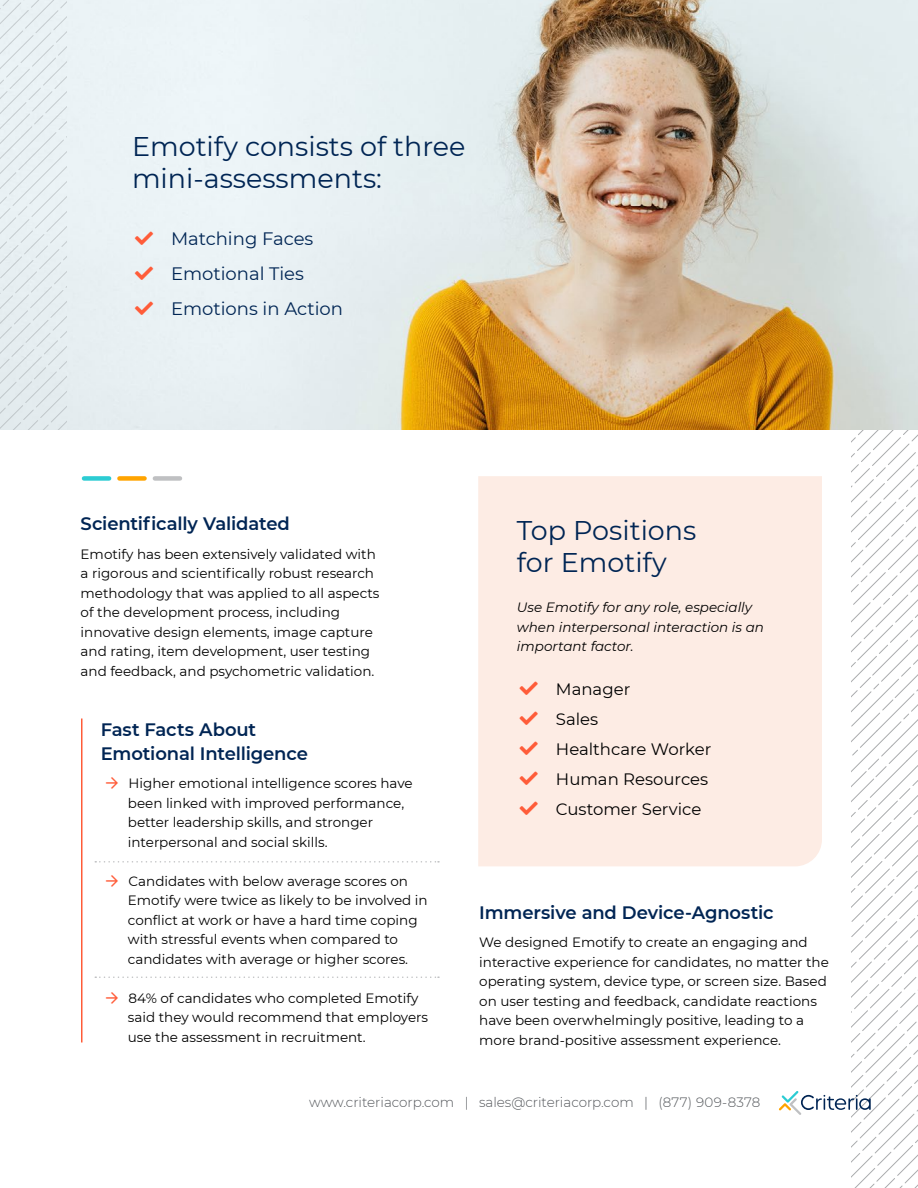
<style>
.page{position:relative;width:918px;height:1188px;background:#fff}
.page>*{position:absolute;margin:0;border:0;box-sizing:border-box;transform-origin:0 0}
.t1{font:27px/32.4px "Montserrat";color:#002554}
.t2{font:600 18px/24px "Montserrat";letter-spacing:-.01em;color:#002554}
.t3{font:18px/35.1px "Montserrat";color:#002554}
.t4{font:16.5px/30px "Montserrat";color:#000}
.t5{font:13.5px/19.5px "Montserrat";color:#000}
.t6{font:italic 13.5px/19.5px "Montserrat";color:#000}
.t7{font:300 13.5px "Montserrat";color:#53565a}
.s1{color:#ff5c39}
</style>
<div class="page">
<div style="left:84px;top:476px;width:25px;height:5px;background:#2cccd3"></div>
<div style="left:119px;top:476px;width:26px;height:5px;background:#ffa400"></div>
<div style="left:155px;top:476px;width:25px;height:5px;background:#bfc0c2"></div>
<div style="left:478px;top:476px;width:301px;height:390px;background:#fdece4"></div>
<svg style="left:95px;top:861px;width:344px;height:2px"></svg>
<svg style="left:95px;top:976px;width:344px;height:2px"></svg>
<hr style="left:81px;top:719px;width:1px;height:324px;background:#ff5c39">
<svg style="left:779px;top:430px;width:139px;height:758px"></svg>
<img style="left:67px;top:0;width:851px;height:430px">
<svg style="left:0;top:0;width:67px;height:430px;background:#e4ecef"></svg>
<svg style="left:520px;top:681px;width:18px;height:14px"></svg>
<svg style="left:520px;top:711px;width:18px;height:14px"></svg>
<svg style="left:520px;top:741px;width:18px;height:14px"></svg>
<svg style="left:520px;top:771px;width:18px;height:14px"></svg>
<svg style="left:520px;top:801px;width:18px;height:14px"></svg>
<svg style="left:135px;top:231px;width:18px;height:14px"></svg>
<svg style="left:135px;top:266px;width:18px;height:14px"></svg>
<svg style="left:135px;top:301px;width:18px;height:14px"></svg>
<h1 class="t1" style="left:132px;top:129px;width:335px">Emotify consists of three mini-assessments:</h1>
<h2 class="t3" style="left:171px;top:220px;width:174px">Matching Faces<br>Emotional Ties<br>Emotions in Action</h2>
<h2 class="t2" style="left:81px;top:511px;width:211px">Scientifically Validated</h2>
<p class="t5" style="left:81px;top:544px;width:300px">Emotify has been extensively validated with a rigorous and scientifically robust research methodology that was applied to all aspects of the development process, including innovative design elements, image capture and rating, item development, user testing and feedback, and psychometric validation.</p>
<h2 class="t2" style="left:101px;top:717px;width:209px">Fast Facts About<br>Emotional Intelligence</h2>
<p class="t5" style="left:128px;top:773px;width:286px;text-indent:-22px"><span class="s1">□▼</span> Higher emotional intelligence scores have been linked with improved performance, better leadership skills, and stronger interpersonal and social skills.</p>
<p class="t5" style="left:128px;top:871px;width:301px;text-indent:-22px"><span class="s1">□▼</span> Candidates with below average scores on Emotify were twice as likely to be involved in conflict at work or have a hard time coping with stressful events when compared to candidates with average or higher scores.</p>
<p class="t5" style="left:128px;top:988px;width:302px;text-indent:-22px"><span class="s1">□▼</span> 84% of candidates who completed Emotify said they would recommend that employers use the assessment in recruitment.</p>
<h1 class="t1" style="left:517px;top:513px;width:181px">Top Positions for Emotify</h1>
<p class="t6" style="left:517px;top:597px;width:249px">Use Emotify for any role, especially when interpersonal interaction is an important factor.</p>
<p class="t4" style="left:556px;top:673px;width:157px">Manager<br>Sales<br>Healthcare Worker<br>Human Resources<br>Customer Service</p>
<h2 class="t2" style="left:479px;top:900px;width:296px">Immersive and Device-Agnostic</h2>
<p class="t5" style="left:479px;top:932px;width:351px">We designed Emotify to create an engaging and interactive experience for candidates, no matter the operating system, device type, or screen size. Based on user testing and feedback, candidate reactions have been overwhelmingly positive, leading to a more brand-positive assessment experience.</p>
<p class="t7" style="left:309px;top:1093px;width:453px">www.criteriacorp.com | sales@criteriacorp.com | (877) 909-8378</p>
</div>
